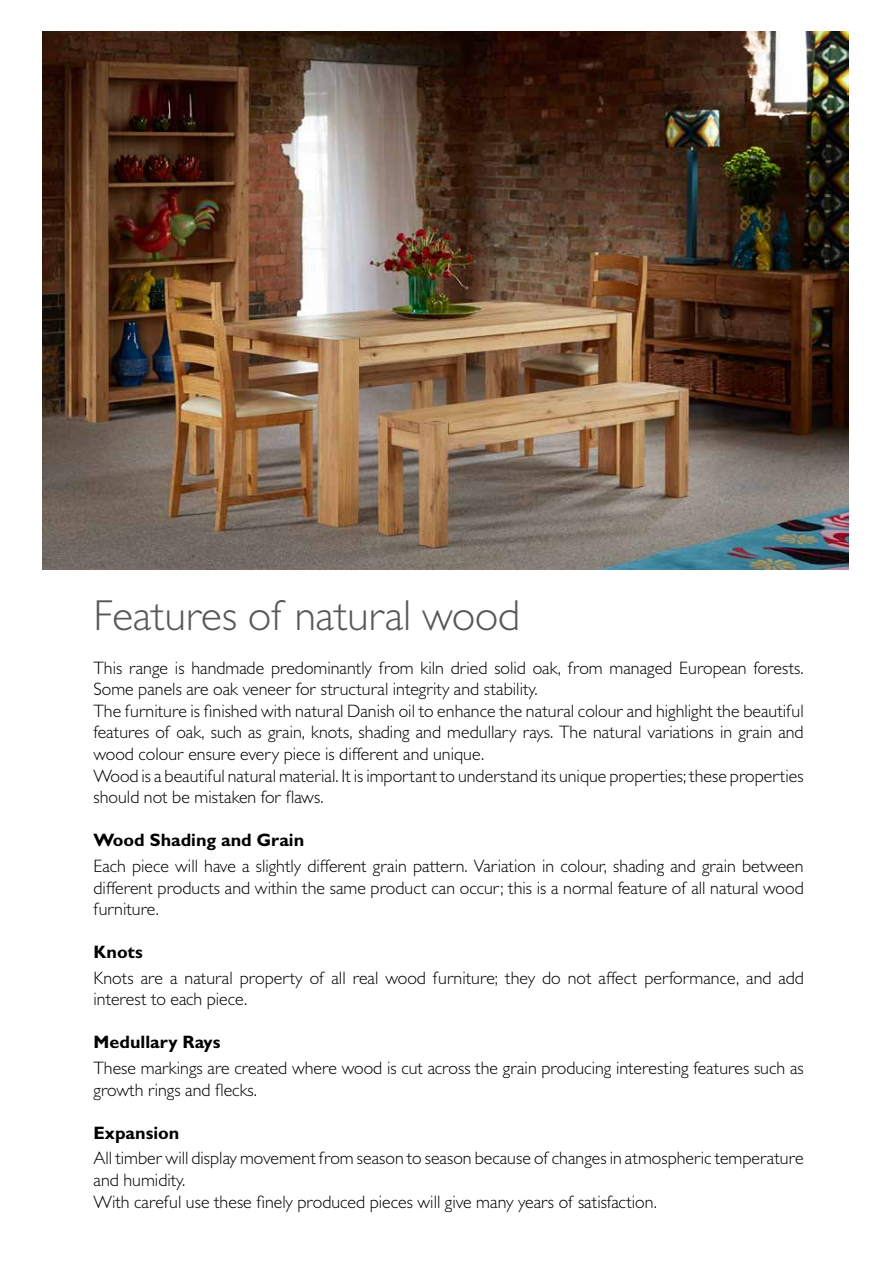
<style>
.page{position:relative;width:893px;height:1263px;background:#fff}
.page>*{position:absolute;margin:0;border:0;box-sizing:border-box;transform-origin:0 0}
.t1{font:300 43.5px "Gill Sans MT Pro";color:#58585a}
.t2{font:300 18px/21.6px "Gill Sans MT Pro";color:#000}
.t3{font:700 18px "Gill Sans MT Pro";color:#000}
</style>
<div class="page">
<img style="left:43px;top:32px;width:805px;height:537px">
<h1 class="t1" style="left:94px;top:590px;width:428px">Features of natural wood</h1>
<p class="t2" style="left:94px;top:656px;width:712px">This range is handmade predominantly from kiln dried solid oak, from managed European forests.<br>Some panels are oak veneer for structural integrity and stability.<br>The furniture is finished with natural Danish oil to enhance the natural colour and highlight the beautiful features of oak, such as grain, knots, shading and medullary rays. The natural variations in grain and wood colour ensure every piece is different and unique.<br>Wood is a beautiful natural material. It is important to understand its unique properties; these properties should not be mistaken for flaws.</p>
<p class="t3" style="left:94px;top:829px;width:212px">Wood Shading and Grain</p>
<p class="t2" style="left:94px;top:855px;width:712px;text-align:justify">Each piece will have a slightly different grain pattern. Variation in colour, shading and grain between different products and within the same product can occur; this is a normal feature of all natural wood furniture.</p>
<p class="t3" style="left:94px;top:941px;width:51px">Knots</p>
<p class="t2" style="left:94px;top:967px;width:712px">Knots are a natural property of all real wood furniture; they do not affect performance, and add interest to each piece.</p>
<p class="t3" style="left:94px;top:1031px;width:128px">Medullary Rays</p>
<p class="t2" style="left:94px;top:1057px;width:712px">These markings are created where wood is cut across the grain producing interesting features such as growth rings and flecks.</p>
<p class="t3" style="left:94px;top:1121px;width:88px">Expansion</p>
<p class="t2" style="left:94px;top:1147px;width:711px">All timber will display movement from season to season because of changes in atmospheric temperature and humidity.<br>With careful use these finely produced pieces will give many years of satisfaction.</p>
</div>
